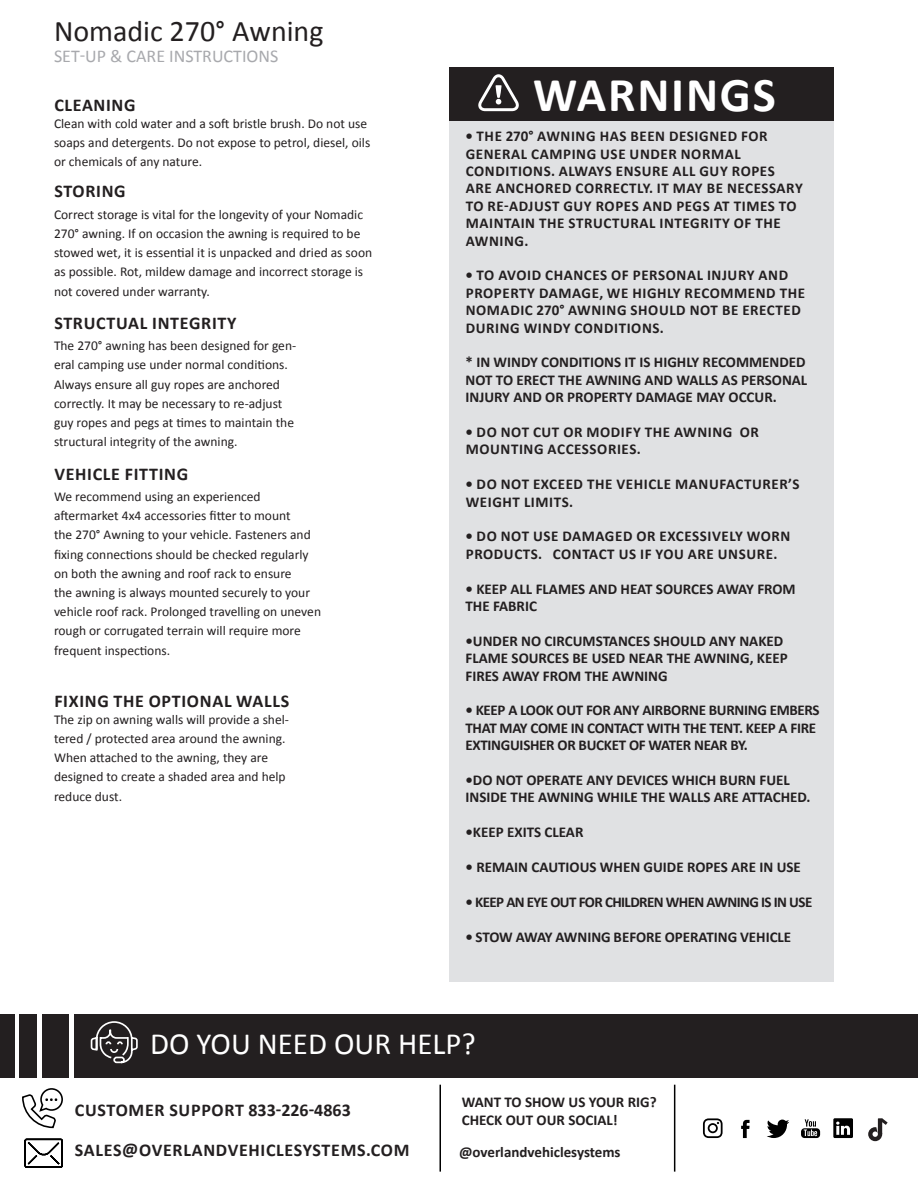
<style>
.page{position:relative;width:918px;height:1188px;background:#fff}
.page>*{position:absolute;margin:0;border:0;box-sizing:border-box;transform-origin:0 0}
.t1{font:700 48.75px "Calibri";letter-spacing:.035em;color:#fff}
.t2{font:30.9px "Calibri";color:#fff}
.t3{font:30px "Calibri";color:#231f20}
.t4{font:700 18px "Calibri";letter-spacing:.04em;color:#231f20}
.t5{font:18px "Calibri";color:#a8a9ad}
.t6{font:700 15px/17.4px "Calibri";letter-spacing:.04em;color:#231f20}
.t7{font:700 15px/17.4px "Calibri";color:#231f20}
.t8{font:700 15px/17.4px "Calibri";letter-spacing:-.02em;color:#231f20}
.t9{font:700 15px "Calibri";letter-spacing:-.04em;color:#231f20}
.t10{font:13.5px/19.2px "Calibri";color:#231f20}
</style>
<div class="page">
<div style="left:449px;top:67px;width:385px;height:915px;background:#e0e1e3"></div>
<div style="left:75px;top:1014px;width:843px;height:63px;background:#231f20"></div>
<div style="left:449px;top:67px;width:385px;height:54px;background:#231f20"></div>
<svg style="left:90px;top:1021px;width:48px;height:43px"></svg>
<div style="left:42px;top:1014px;width:27px;height:63px;background:#231f20"></div>
<div style="left:19px;top:1014px;width:18px;height:63px;background:#231f20"></div>
<div style="left:0;top:1014px;width:15px;height:63px;background:#231f20"></div>
<svg style="left:22px;top:1088px;width:41px;height:41px"></svg>
<svg style="left:24px;top:1138px;width:39px;height:30px"></svg>
<hr style="left:440px;top:1085px;width:1px;height:87px;background:#000">
<hr style="left:674px;top:1085px;width:1px;height:87px;background:#000">
<svg style="left:478px;top:74px;width:41px;height:37px"></svg>
<svg style="left:703px;top:1118px;width:20px;height:20px"></svg>
<svg style="left:741px;top:1120px;width:9px;height:18px"></svg>
<svg style="left:767px;top:1120px;width:22px;height:18px"></svg>
<svg style="left:801px;top:1119px;width:19px;height:19px"></svg>
<svg style="left:833px;top:1118px;width:20px;height:20px"></svg>
<svg style="left:868px;top:1118px;width:20px;height:23px"></svg>
<h3 class="t3" style="left:54px;top:12px;width:271px">Nomadic 270° Awning</h3>
<h3 class="t5" style="left:54px;top:45px;width:226px">SET-UP &amp; CARE INSTRUCTIONS</h3>
<h3 class="t4" style="left:54px;top:94px;width:83px">CLEANING</h3>
<p class="t10" style="left:54px;top:113px;width:318px">Clean with cold water and a soft bristle brush. Do not use soaps and detergents. Do not expose to petrol, diesel, oils or chemicals of any nature.</p>
<h3 class="t4" style="left:54px;top:180px;width:73px">STORING</h3>
<p class="t10" style="left:54px;top:204px;width:320px">Correct storage is vital for the longevity of your Nomadic 270° awning. If on occasion the awning is required to be stowed wet, it is essential it is unpacked and dried as soon as possible. Rot, mildew damage and incorrect storage is not covered under warranty.</p>
<h3 class="t4" style="left:54px;top:312px;width:184px">STRUCTUAL INTEGRITY</h3>
<p class="t10" style="left:54px;top:335px;width:244px">The 270° awning has been designed for gen&shy;eral camping use under normal conditions.<br>Always ensure all guy ropes are anchored correctly. It may be necessary to re-adjust guy ropes and pegs at times to maintain the structural integrity of the awning.</p>
<h3 class="t4" style="left:54px;top:462px;width:135px">VEHICLE FITTING</h3>
<p class="t10" style="left:54px;top:486px;width:269px">We recommend using an experienced aftermarket 4x4 accessories fitter to mount<br>the 270° Awning to your vehicle. Fasteners and fixing connections should be checked regularly on both the awning and roof rack to ensure<br>the awning is always mounted securely to your vehicle roof rack. Prolonged travelling on uneven rough or corrugated terrain will require more frequent inspections.</p>
<h3 class="t4" style="left:54px;top:689px;width:236px">FIXING THE OPTIONAL WALLS</h3>
<p class="t10" style="left:54px;top:709px;width:237px">The zip on awning walls will provide a shel&shy;tered / protected area around the awning.<br>When attached to the awning, they are designed to create a shaded area and help reduce dust.</p>
<h1 class="t1" style="left:533px;top:65px;width:244px">WARNINGS</h1>
<p class="t6" style="left:465px;top:127px;width:339px">• THE 270° AWNING HAS BEEN DESIGNED FOR GENERAL CAMPING USE UNDER NORMAL CONDITIONS. ALWAYS ENSURE ALL GUY ROPES ARE ANCHORED CORRECTLY. IT MAY BE NECESSARY TO RE-ADJUST GUY ROPES AND PEGS AT TIMES TO MAINTAIN THE STRUCTURAL INTEGRITY OF THE AWNING.</p>
<p class="t6" style="left:465px;top:266px;width:341px">• TO AVOID CHANCES OF PERSONAL INJURY AND PROPERTY DAMAGE, WE HIGHLY RECOMMEND THE NOMADIC 270° AWNING SHOULD NOT BE ERECTED DURING WINDY CONDITIONS.</p>
<p class="t7" style="left:465px;top:353px;width:343px;text-align:justify">* IN WINDY CONDITIONS IT IS HIGHLY RECOMMENDED NOT TO ERECT THE AWNING AND WALLS AS PERSONAL INJURY AND OR PROPERTY DAMAGE MAY OCCUR.</p>
<p class="t6" style="left:465px;top:423px;width:295px">• DO NOT CUT OR MODIFY THE AWNING OR<br>MOUNTING ACCESSORIES.</p>
<p class="t6" style="left:465px;top:475px;width:335px">• DO NOT EXCEED THE VEHICLE MANUFACTURER’S<br>WEIGHT LIMITS.</p>
<p class="t6" style="left:465px;top:527px;width:326px">• DO NOT USE DAMAGED OR EXCESSIVELY WORN<br>PRODUCTS. CONTACT US IF YOU ARE UNSURE.</p>
<p class="t7" style="left:465px;top:579px;width:332px">• KEEP ALL FLAMES AND HEAT SOURCES AWAY FROM<br>THE FABRIC</p>
<p class="t7" style="left:465px;top:631px;width:324px">•UNDER NO CIRCUMSTANCES SHOULD ANY NAKED<br>FLAME SOURCES BE USED NEAR THE AWNING, KEEP<br>FIRES AWAY FROM THE AWNING</p>
<p class="t8" style="left:465px;top:701px;width:356px">• KEEP A LOOK OUT FOR ANY AIRBORNE BURNING EMBERS<br>THAT MAY COME IN CONTACT WITH THE TENT. KEEP A FIRE<br>EXTINGUISHER OR BUCKET OF WATER NEAR BY.</p>
<p class="t7" style="left:465px;top:771px;width:347px">•DO NOT OPERATE ANY DEVICES WHICH BURN FUEL<br>INSIDE THE AWNING WHILE THE WALLS ARE ATTACHED.</p>
<p class="t7" style="left:465px;top:823px;width:120px">•KEEP EXITS CLEAR</p>
<p class="t7" style="left:465px;top:858px;width:337px">• REMAIN CAUTIOUS WHEN GUIDE ROPES ARE IN USE</p>
<p class="t9" style="left:465px;top:892px;width:348px">• KEEP AN EYE OUT FOR CHILDREN WHEN AWNING IS IN USE</p>
<p class="t7" style="left:465px;top:927px;width:327px">• STOW AWAY AWNING BEFORE OPERATING VEHICLE</p>
<h2 class="t2" style="left:150px;top:1024px;width:327px">DO YOU NEED OUR HELP?</h2>
<h3 class="t4" style="left:75px;top:1099px;width:277px">CUSTOMER SUPPORT 833-226-4863</h3>
<h3 class="t4" style="left:75px;top:1139px;width:336px">SALES@OVERLANDVEHICLESYSTEMS.COM</h3>
<p class="t7" style="left:462px;top:1093px;width:196px">WANT TO SHOW US YOUR RIG?<br>CHECK OUT OUR SOCIAL!</p>
<p class="t7" style="left:459px;top:1143px;width:163px">@overlandvehiclesystems</p>
</div>
